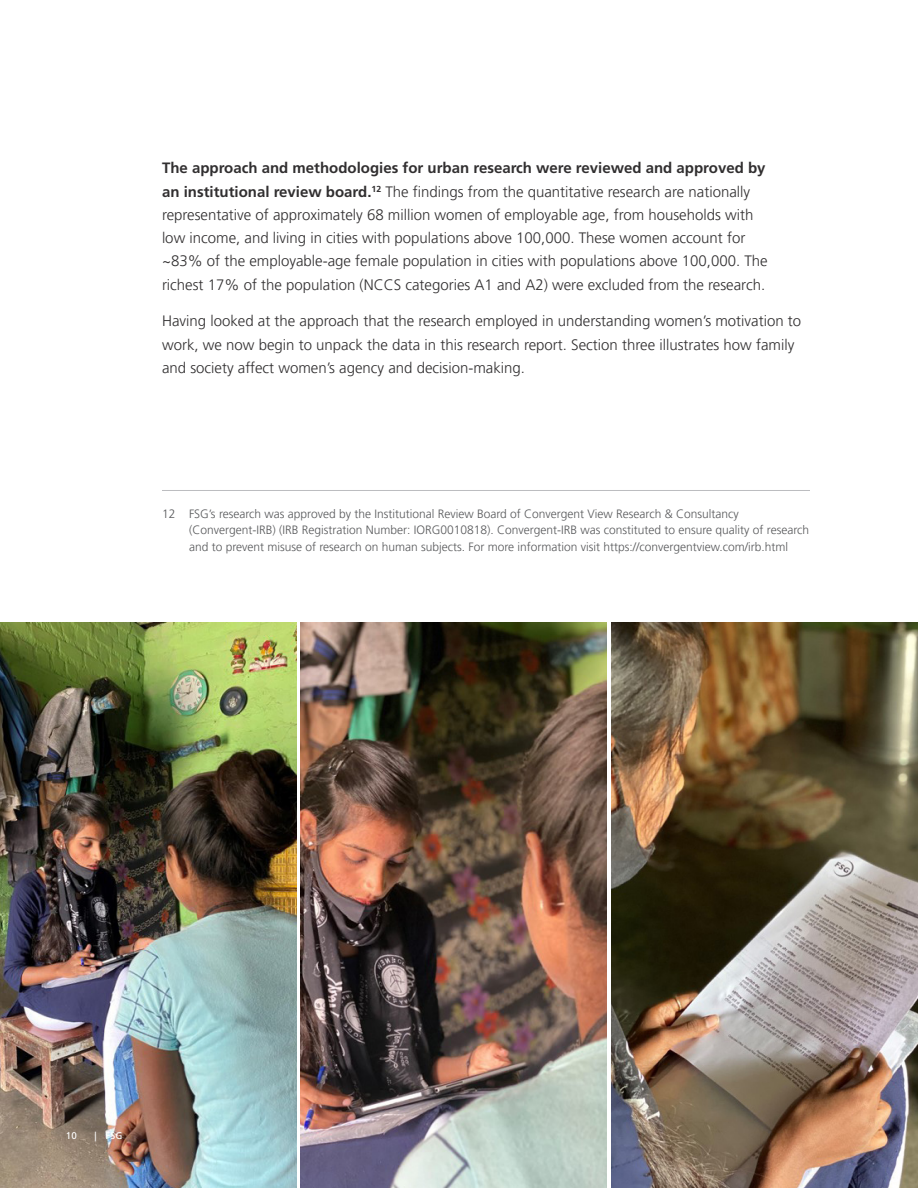
<style>
.page{position:relative;width:918px;height:1188px;background:#fff}
.page>*{position:absolute;margin:0;border:0;box-sizing:border-box;transform-origin:0 0}
.body{font:300 15px/23.2px "Frutiger LT Pro";color:#312f30}
.footnote{font:300 12px/16.5px "Frutiger LT Pro";color:#57585a}
.t1{font:9.75px "Frutiger LT Std";color:#fff}
.s1{font-family:"Frutiger LT Std";font-weight:700}
</style>
<div class="page">
<hr style="left:162px;top:490px;width:648px;height:1px;background:#bcbdc0">
<img style="left:611px;top:623px;width:306px;height:565px">
<img style="left:301px;top:623px;width:306px;height:565px">
<img style="left:0;top:623px;width:296px;height:565px">
<p class="body" style="left:162px;top:157px;width:607px"><span class="s1">The approach and methodologies for urban research were reviewed and approved by an institutional review board.</span><sup>12</sup> The findings from the quantitative research are nationally representative of approximately 68 million women of employable age, from households with low income, and living in cities with populations above 100,000. These women account for ~83% of the employable-age female population in cities with populations above 100,000. The richest 17% of the population (NCCS categories A1 and A2) were excluded from the research.</p>
<p class="body" style="left:162px;top:310px;width:641px">Having looked at the approach that the research employed in understanding women’s motivation to work, we now begin to unpack the data in this research report. Section three illustrates how family and society affect women’s agency and decision-making.</p>
<p class="footnote" style="left:189px;top:505px;width:622px;text-indent:-27px">12 FSG’s research was approved by the Institutional Review Board of Convergent View Research &amp; Consultancy (Convergent-IRB) (IRB Registration Number: IORG0010818). Convergent-IRB was constituted to ensure quality of research and to prevent misuse of research on human subjects. For more information visit https://convergentview.com/irb.html</p>
<p class="t1" style="left:66px;top:1130px;width:12px">10</p>
<p class="t1" style="left:94px;top:1130px;width:29px">| FSG</p>
</div>
